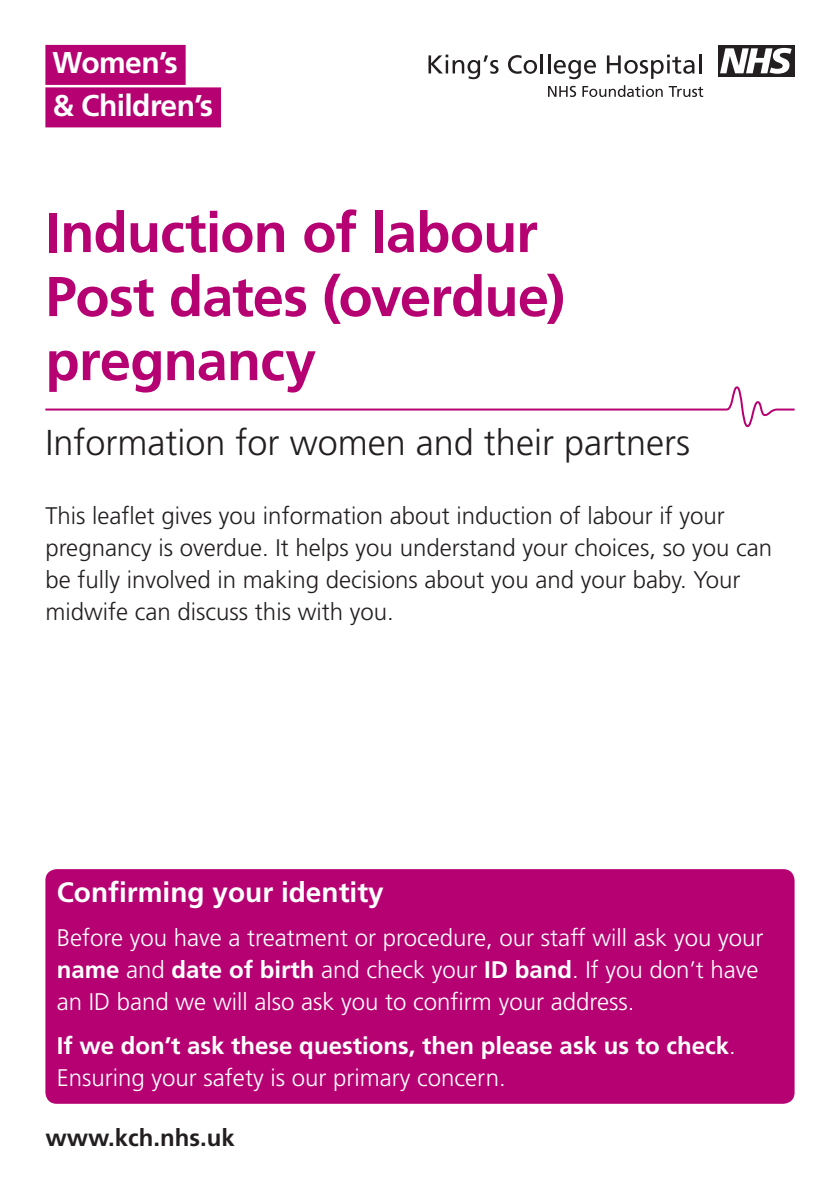
<style>
.page{position:relative;width:840px;height:1191px;background:#fff}
.page>*{position:absolute;margin:0;border:0;box-sizing:border-box;transform-origin:0 0}
.t1{font:700 56px/64px "Frutiger";letter-spacing:-.015em;color:#b60172}
.t2{font:300 36px "Frutiger";color:#231f20}
.t3{font:700 30px/42.6px "Frutiger";letter-spacing:-.02em;color:#fff}
.t4{font:700 28px "Frutiger";color:#fff}
.t5{font:300 24px/32px "Frutiger";color:#231f20}
.t6{font:300 24px/32px "Frutiger";color:#fff}
.t7{font:700 24px/32px "Frutiger";color:#fff}
.t8{font:700 24px "Frutiger";color:#231f20}
.s1{font-weight:700}
.s2{font-weight:300}
</style>
<div class="page">
<svg style="left:428px;top:55px;width:70px;height:24px"></svg>
<svg style="left:508px;top:54px;width:34px;height:20px"></svg>
<hr style="left:547px;top:54px;width:3px;height:19px;background:#231f20">
<svg style="left:553px;top:60px;width:42px;height:19px"></svg>
<svg style="left:606px;top:55px;width:88px;height:24px"></svg>
<hr style="left:698px;top:54px;width:3px;height:19px;background:#231f20">
<div style="left:717px;top:45px;width:77px;height:31px;background:#231f20"></div>
<svg style="left:720px;top:48px;width:71px;height:26px"></svg>
<svg style="left:548px;top:86px;width:27px;height:11px"></svg>
<svg style="left:582px;top:85px;width:80px;height:12px"></svg>
<svg style="left:668px;top:86px;width:34px;height:11px"></svg>
<div style="left:45px;top:45px;width:140px;height:40px;background:#b60172"></div>
<div style="left:45px;top:87px;width:176px;height:40px;background:#b60172"></div>
<svg style="left:45px;top:386px;width:750px;height:42px"></svg>
<div style="left:45px;top:869px;width:749px;height:234px;background:#b60172;border-radius:11px"></div>
<p class="t3" style="left:52px;top:41px;width:162px">Women’s<br>&amp; Children’s</p>
<h1 class="t1" style="left:45px;top:200px;width:521px">Induction of labour<br>Post dates (overdue) pregnancy</h1>
<h2 class="t2" style="left:45px;top:422px;width:646px">Information for women and their partners</h2>
<p class="t5" style="left:45px;top:500px;width:727px">This leaflet gives you information about induction of labour if your pregnancy is overdue. It helps you understand your choices, so you can be fully involved in making decisions about you and your baby. Your midwife can discuss this with you.</p>
<p class="t4" style="left:57px;top:876px;width:328px">Confirming your identity</p>
<p class="t6" style="left:57px;top:922px;width:707px">Before you have a treatment or procedure, our staff will ask you your <span class="s1">name</span> and <span class="s1">date of birth</span> and check your <span class="s1">ID band</span>. If you don’t have an ID band we will also ask you to confirm your address.</p>
<p class="t7" style="left:57px;top:1029px;width:680px">If we don’t ask these questions, then please ask us to check<span class="s2">.<br>Ensuring your safety is our primary concern.</span></p>
<p class="t8" style="left:45px;top:1123px;width:191px">www.kch.nhs.uk</p>
</div>
